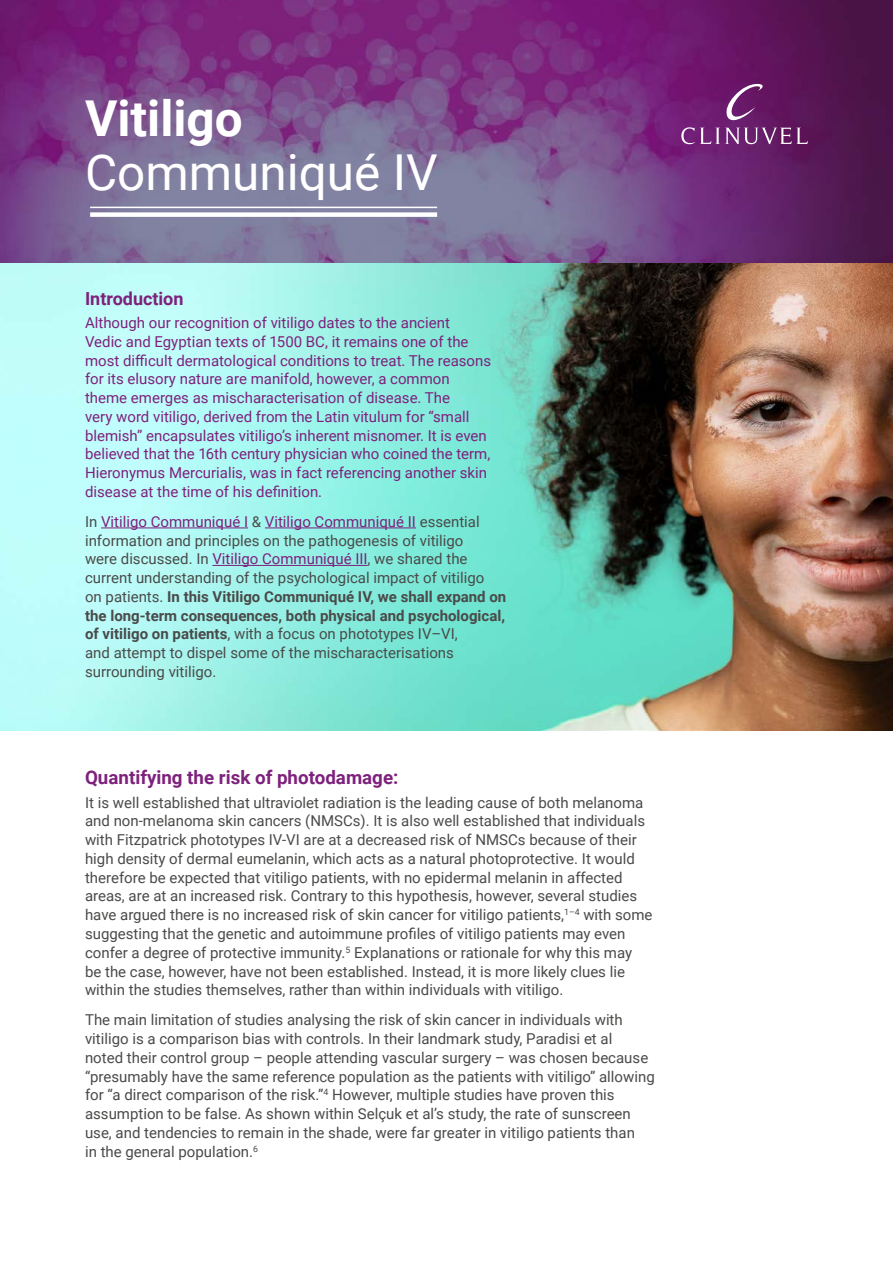
<style>
.page{position:relative;width:893px;height:1263px;background:#fff}
.page>*{position:absolute;margin:0;border:0;box-sizing:border-box;transform-origin:0 0}
.t1{font:49.5px "Roboto";color:#fff}
.t2{font:700 49.5px "Roboto";color:#fff}
.t3{font:700 18.75px "Roboto";color:#7e217c}
.t4{font:700 18px "Roboto";color:#7e217c}
.t5{font:15px/18.8px "Roboto";color:#4a4a49}
.t6{font:15px/18.8px "Roboto";color:#7e217c}
.s1{color:#7e217c}
.s2{font-weight:700}
</style>
<div class="page">
<img style="left:0;top:0;width:893px;height:730px">
<hr style="left:101px;top:527px;width:147px;height:1px;background:#7e217c">
<hr style="left:265px;top:527px;width:151px;height:1px;background:#7e217c">
<hr style="left:212px;top:565px;width:156px;height:1px;background:#7e217c">
<hr style="left:90px;top:207px;width:347px;height:1px;background:#fff">
<div style="left:90px;top:212px;width:347px;height:5px;background:#fff"></div>
<svg style="left:681px;top:84px;width:127px;height:60px;background:#752d75"></svg>
<h1 class="t2" style="left:85px;top:84px;width:159px">Vitiligo</h1>
<h1 class="t1" style="left:85px;top:138px;width:354px">Communiqué IV</h1>
<p class="t4" style="left:85px;top:286px;width:100px">Introduction</p>
<p class="t6" style="left:85px;top:313px;width:408px">Although our recognition of vitiligo dates to the ancient<br>Vedic and Egyptian texts of 1500 BC, it remains one of the most difficult dermatological conditions to treat. The reasons for its elusory nature are manifold, however, a common theme emerges as mischaracterisation of disease. The<br>very word vitiligo, derived from the Latin vitulum for “small blemish” encapsulates vitiligo’s inherent misnomer. It is even believed that the 16th century physician who coined the term, Hieronymus Mercurialis, was in fact referencing another skin disease at the time of his definition.</p>
<p class="t5" style="left:85px;top:511px;width:423px">In <span class="s1">Vitiligo Communiqué I</span> &amp; <span class="s1">Vitiligo Communiqué II</span> essential information and principles on the pathogenesis of vitiligo<br>were discussed. In <span class="s1">Vitiligo Communiqué III</span>, we shared the current understanding of the psychological impact of vitiligo<br>on patients. <span class="s2">In this Vitiligo Communiqué IV, we shall expand on the long-term consequences, both physical and psychological, of vitiligo on patients</span>, with a focus on phototypes IV–VI,<br>and attempt to dispel some of the mischaracterisations surrounding vitiligo.</p>
<p class="t3" style="left:85px;top:765px;width:315px">Quantifying the risk of photodamage:</p>
<p class="t5" style="left:85px;top:792px;width:569px">It is well established that ultraviolet radiation is the leading cause of both melanoma and non-melanoma skin cancers (NMSCs). It is also well established that individuals with Fitzpatrick phototypes IV-VI are at a decreased risk of NMSCs because of their high density of dermal eumelanin, which acts as a natural photoprotective. It would therefore be expected that vitiligo patients, with no epidermal melanin in affected areas, are at an increased risk. Contrary to this hypothesis, however, several studies have argued there is no increased risk of skin cancer for vitiligo patients,<sup>1–4</sup> with some suggesting that the genetic and autoimmune profiles of vitiligo patients may even confer a degree of protective immunity.<sup>5</sup> Explanations or rationale for why this may<br>be the case, however, have not been established. Instead, it is more likely clues lie within the studies themselves, rather than within individuals with vitiligo.</p>
<p class="t5" style="left:85px;top:1010px;width:571px">The main limitation of studies analysing the risk of skin cancer in individuals with vitiligo is a comparison bias with controls. In their landmark study, Paradisi et al<br>noted their control group – people attending vascular surgery – was chosen because “presumably have the same reference population as the patients with vitiligo” allowing for “a direct comparison of the risk.”<sup>4</sup> However, multiple studies have proven this assumption to be false. As shown within Selçuk et al’s study, the rate of sunscreen use, and tendencies to remain in the shade, were far greater in vitiligo patients than<br>in the general population.<sup>6</sup></p>
</div>
